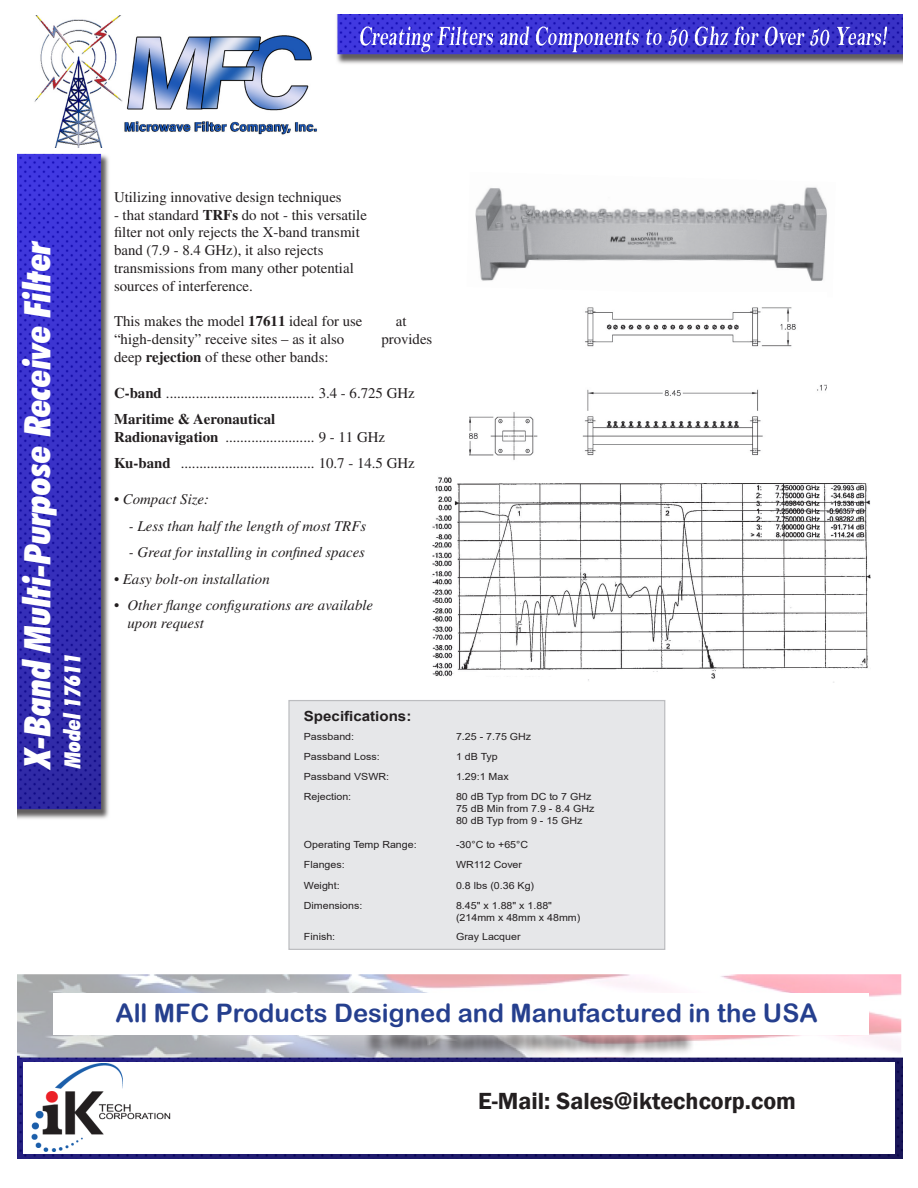
<style>
.page{position:relative;width:918px;height:1188px;background:#fff}
.page>*{position:absolute;margin:0;border:0;box-sizing:border-box;transform-origin:0 0}
.Paragraph_Style_1{font:italic 900 condensed 36.45px "Futura BT";color:#fff}
.t1{font:25.5px "Arial Rounded MT Bold";color:#253f8e}
.t2{font:600 24px "Franklin Gothic";color:#231f20}
.Paragraph_Style_1-2{font:italic 900 condensed 22.2px "Futura BT";color:#fff}
.t3{font:14.85px/17.9px "Times";color:#231f20}
.t4{font:italic 14.85px "Times";color:#231f20}
.t5{font:700 14.85px "Times";color:#231f20}
.t6{font:700 13.95px "Arial";color:#231f20;scale:1.08 1}
.t7{font:9.75px/11.9px "Arial";color:#231f20;scale:1.08 1}
.s1{font-weight:700}
</style>
<div class="page">
<img style="left:18px;top:14px;width:885px;height:1145px">
<img style="left:18px;top:16px;width:312px;height:131px">
<div style="left:24px;top:1062px;width:871px;height:92px;background:#fff"></div>
<div style="left:364px;top:1025px;width:331px;height:35px;background:#231f20;opacity:.75"></div>
<div style="left:54px;top:993px;width:815px;height:42px;background:#fff"></div>
<img style="left:31px;top:1063px;width:140px;height:89px">
<div style="left:288px;top:700px;width:377px;height:250px;background:#e6e7e9;border:1px solid #bcbdc0"></div>
<img style="left:467px;top:172px;width:369px;height:125px">
<img style="left:470px;top:293px;width:357px;height:178px">
<img style="left:418px;top:473px;width:454px;height:209px">
<p class="Paragraph_Style_1" style="left:15px;top:768px;width:530px;rotate:-90deg">X-Band Multi-Purpose Receive Filter</p>
<p class="Paragraph_Style_1-2" style="left:59px;top:768px;width:116px;rotate:-90deg">Model 17611</p>
<p class="t3" style="left:114px;top:188px;width:229px">Utilizing innovative design techniques</p>
<p class="t3" style="left:114px;top:206px;width:255px">- that standard <span class="s1">TRFs</span> do not - this versatile filter not only rejects the X-band transmit band (7.9 - 8.4 GHz), it also rejects transmissions from many other potential</p>
<p class="t3" style="left:114px;top:277px;width:140px">sources of interference.</p>
<p class="t3" style="left:114px;top:312px;width:250px">This makes the model <span class="s1">17611</span> ideal for use</p>
<p class="t3" style="left:396px;top:312px;width:12px">at</p>
<p class="t3" style="left:114px;top:330px;width:232px">“high-density” receive sites – as it also</p>
<p class="t3" style="left:381px;top:330px;width:52px">provides</p>
<p class="t3" style="left:114px;top:348px;width:216px">deep <span class="s1">rejection</span> of these other bands:</p>
<p class="t3" style="left:114px;top:384px;width:302px"><span class="s1">C-band</span> ........................................ 3.4 - 6.725 GHz</p>
<p class="t5" style="left:114px;top:410px;width:163px">Maritime &amp; Aeronautical</p>
<p class="t3" style="left:114px;top:428px;width:273px"><span class="s1">Radionavigation</span> ........................ 9 - 11 GHz</p>
<p class="t3" style="left:114px;top:455px;width:302px"><span class="s1">Ku-band</span> .................................... 10.7 - 14.5 GHz</p>
<p class="t4" style="left:114px;top:491px;width:97px">• Compact Size:</p>
<p class="t4" style="left:129px;top:517px;width:239px">- Less than half the length of most TRFs</p>
<p class="t4" style="left:129px;top:544px;width:238px">- Great for installing in confined spaces</p>
<p class="t4" style="left:114px;top:570px;width:157px">• Easy bolt-on installation</p>
<p class="t4" style="left:114px;top:597px;width:261px">• Other flange configurations are available</p>
<p class="t4" style="left:127px;top:615px;width:78px">upon request</p>
<p class="t6" style="left:304px;top:707px;width:101px">Specifications:</p>
<p class="t7" style="left:304px;top:730px;width:48px">Passband:</p>
<p class="t7" style="left:456px;top:730px;width:71px">7.25 - 7.75 GHz</p>
<p class="t7" style="left:304px;top:751px;width:72px">Passband Loss:</p>
<p class="t7" style="left:456px;top:751px;width:40px">1 dB Typ</p>
<p class="t7" style="left:304px;top:770px;width:80px">Passband VSWR:</p>
<p class="t7" style="left:456px;top:770px;width:50px">1.29:1 Max</p>
<p class="t7" style="left:304px;top:791px;width:45px">Rejection:</p>
<p class="t7" style="left:456px;top:791px;width:127px">80 dB Typ from DC to 7 GHz</p>
<p class="t7" style="left:456px;top:803px;width:130px">75 dB Min from 7.9 - 8.4 GHz<br>80 dB Typ from 9 - 15 GHz</p>
<p class="t7" style="left:304px;top:838px;width:106px">Operating Temp Range:</p>
<p class="t7" style="left:456px;top:838px;width:68px">-30°C to +65°C</p>
<p class="t7" style="left:304px;top:859px;width:39px">Flanges:</p>
<p class="t7" style="left:456px;top:859px;width:63px">WR112 Cover</p>
<p class="t7" style="left:304px;top:879px;width:35px">Weight:</p>
<p class="t7" style="left:456px;top:879px;width:74px">0.8 lbs (0.36 Kg)</p>
<p class="t7" style="left:304px;top:900px;width:56px">Dimensions:</p>
<p class="t7" style="left:456px;top:900px;width:90px">8.45" x 1.88" x 1.88"</p>
<p class="t7" style="left:456px;top:911px;width:117px">(214mm x 48mm x 48mm)</p>
<p class="t7" style="left:304px;top:931px;width:31px">Finish:</p>
<p class="t7" style="left:456px;top:931px;width:61px">Gray Lacquer</p>
<h2 class="t1" style="left:115px;top:998px;width:704px">All MFC Products Designed and Manufactured in the USA</h2>
<h3 class="t2" style="left:478px;top:1086px;width:319px">E-Mail: Sales@iktechcorp.com</h3>
</div>
